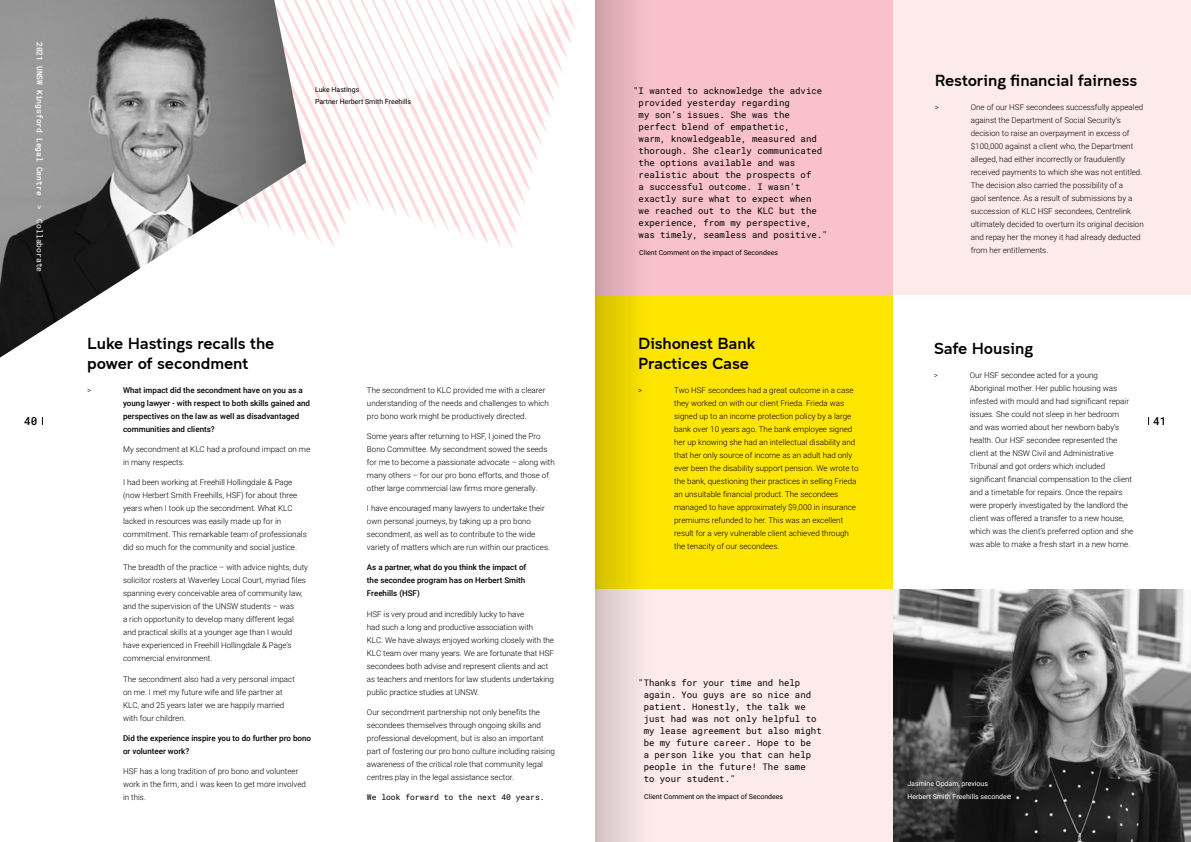
<style>
.page{position:relative;width:1191px;height:842px;background:#fff}
.page>*{position:absolute;margin:0;border:0;box-sizing:border-box;transform-origin:0 0}
.t1{font:16px/20px "Clancy";color:#000}
.t2{font:500 11px "Roboto Mono";color:#000}
.t3{font:9px/12px "Roboto Mono";color:#000}
.t4{font:300 8px/13px "Roboto";color:#000}
.t5{font:500 8px/13px "Roboto";color:#000}
.t6{font:500 8px "Roboto Mono";color:#fff}
.t7{font:8px "Roboto Mono";color:#000}
.t8{font:7px/12px "Roboto";color:#000}
.t9{font:7px/13px "Roboto";color:#fff}
.s1{font-weight:400}
.s2{font-family:"Roboto Mono";font-size:8px}
</style>
<div class="page">
<svg style="left:306px;top:0;width:269px;height:248px"></svg>
<img style="left:0;top:0;width:306px;height:358px">
<div style="left:595px;top:295px;width:298px;height:294px;background:#ffe600"></div>
<div style="left:893px;top:0;width:298px;height:295px;background:#fdebec"></div>
<div style="left:595px;top:0;width:298px;height:295px;background:#f9c2ca"></div>
<div style="left:595px;top:589px;width:298px;height:253px;background:#fdebec"></div>
<img style="left:893px;top:589px;width:298px;height:253px">
<svg style="left:595px;top:0;width:42px;height:842px;background:#dfc27d"></svg>
<p class="t6" style="left:45px;top:42px;width:232px;rotate:90deg">2021 UNSW Kingsford Legal Centre <span class="s1">&gt; Collaborate</span></p>
<p class="t8" style="left:315px;top:83px;width:97px">Luke Hastings<br>Partner Herbert Smith Freehills</p>
<p class="t3" style="left:638px;top:84px;width:191px;text-indent:-5px">"I wanted to acknowledge the advice provided yesterday regarding<br>my son’s issues. She was the perfect blend of empathetic,<br>warm, knowledgeable, measured and thorough. She clearly communicated the options available and was realistic about the prospects of<br>a successful outcome. I wasn’t exactly sure what to expect when<br>we reached out to the KLC but the experience, from my perspective, was timely, seamless and positive."</p>
<p class="t8" style="left:639px;top:247px;width:140px">Client Comment on the impact of Secondees</p>
<h1 class="t1" style="left:934px;top:70px;width:204px">Restoring financial fairness</h1>
<p class="t4" style="left:934px;top:101px;width:6px">&gt;</p>
<p class="t4" style="left:970px;top:101px;width:174px">One of our HSF secondees successfully appealed against the Department of Social Security’s decision to raise an overpayment in excess of $100,000 against a client who, the Department alleged, had either incorrectly or fraudulently received payments to which she was not entitled.<br>The decision also carried the possibility of a<br>gaol sentence. As a result of submissions by a succession of KLC HSF secondees, Centrelink ultimately decided to overturn its original decision and repay her the money it had already deducted from her entitlements.</p>
<h1 class="t1" style="left:87px;top:333px;width:189px">Luke Hastings recalls the power of secondment</h1>
<p class="t4" style="left:87px;top:383px;width:6px">&gt;</p>
<p class="t5" style="left:123px;top:383px;width:188px">What impact did the secondment have on you as a young lawyer - with respect to both skills gained and perspectives on the law as well as disadvantaged communities and clients?</p>
<p class="t4" style="left:123px;top:443px;width:189px">My secondment at KLC had a profound impact on me in many respects.</p>
<p class="t4" style="left:123px;top:476px;width:185px">I had been working at Freehill Hollingdale &amp; Page (now Herbert Smith Freehills, HSF) for about three years when I took up the secondment. What KLC lacked in resources was easily made up for in commitment. This remarkable team of professionals did so much for the community and social justice.</p>
<p class="t4" style="left:123px;top:561px;width:186px">The breadth of the practice – with advice nights, duty solicitor rosters at Waverley Local Court, myriad files spanning every conceivable area of community law, and the supervision of the UNSW students – was<br>a rich opportunity to develop many different legal and practical skills at a younger age than I would have experienced in Freehill Hollingdale &amp; Page’s commercial environment.</p>
<p class="t4" style="left:123px;top:672px;width:173px">The secondment also had a very personal impact on me. I met my future wife and life partner at KLC, and 25 years later we are happily married with four children.</p>
<p class="t5" style="left:123px;top:731px;width:189px">Did the experience inspire you to do further pro bono or volunteer work?</p>
<p class="t4" style="left:123px;top:764px;width:184px">HSF has a long tradition of pro bono and volunteer work in the firm, and I was keen to get more involved in this.</p>
<h1 class="t1" style="left:638px;top:333px;width:119px">Dishonest Bank<br>Practices Case</h1>
<p class="t4" style="left:638px;top:383px;width:6px">&gt;</p>
<p class="t4" style="left:674px;top:383px;width:186px">Two HSF secondees had a great outcome in a case they worked on with our client Frieda. Frieda was signed up to an income protection policy by a large bank over 10 years ago. The bank employee signed her up knowing she had an intellectual disability and that her only source of income as an adult had only ever been the disability support pension. We wrote to the bank, questioning their practices in selling Frieda an unsuitable financial product. The secondees managed to have approximately $9,000 in insurance premiums refunded to her. This was an excellent result for a very vulnerable client achieved through the tenacity of our secondees.</p>
<h1 class="t1" style="left:933px;top:338px;width:101px">Safe Housing</h1>
<p class="t4" style="left:933px;top:368px;width:6px">&gt;</p>
<p class="t4" style="left:969px;top:368px;width:165px">Our HSF secondee acted for a young Aboriginal mother. Her public housing was infested with mould and had significant repair issues. She could not sleep in her bedroom and was worried about her newborn baby’s health. Our HSF secondee represented the client at the NSW Civil and Administrative Tribunal and got orders which included significant financial compensation to the client and a timetable for repairs. Once the repairs were properly investigated by the landlord the client was offered a transfer to a new house, which was the client’s preferred option and she was able to make a fresh start in a new home.</p>
<p class="t4" style="left:367px;top:383px;width:183px">The secondment to KLC provided me with a clearer understanding of the needs and challenges to which pro bono work might be productively directed.</p>
<p class="t4" style="left:367px;top:430px;width:189px">Some years after returning to HSF, I joined the Pro Bono Committee. My secondment sowed the seeds for me to become a passionate advocate – along with many others – for our pro bono efforts, and those of other large commercial law firms more generally.</p>
<p class="t4" style="left:367px;top:502px;width:184px">I have encouraged many lawyers to undertake their own personal journeys, by taking up a pro bono secondment, as well as to contribute to the wide variety of matters which are run within our practices.</p>
<p class="t5" style="left:367px;top:561px;width:161px">As a partner, what do you think the impact of the secondee program has on Herbert Smith<br>Freehills (HSF)</p>
<p class="t4" style="left:367px;top:607px;width:189px">HSF is very proud and incredibly lucky to have<br>had such a long and productive association with<br>KLC. We have always enjoyed working closely with the KLC team over many years. We are fortunate that HSF secondees both advise and represent clients and act as teachers and mentors for law students undertaking public practice studies at UNSW.</p>
<p class="t4" style="left:367px;top:705px;width:189px">Our secondment partnership not only benefits the secondees themselves through ongoing skills and professional development, but is also an important part of fostering our pro bono culture including raising awareness of the critical role that community legal centres play in the legal assistance sector.</p>
<p class="t7" style="left:367px;top:791px;width:179px">We look forward to the next 40 years.</p>
<h2 class="t2" style="left:24px;top:413px;width:15px">40</h2>
<h2 class="t2" style="left:1153px;top:413px;width:15px">41</h2>
<p class="t3" style="left:643px;top:676px;width:180px;text-indent:-5px">"Thanks for your time and help again. You guys are so nice and patient. Honestly, the talk we just had was not only helpful to my lease agreement but also might be my future career. Hope to be<br>a person like you that can help people in the future! The same<br>to your student."</p>
<p class="t8" style="left:644px;top:791px;width:140px">Client Comment on the impact of Secondees</p>
<p class="t9" style="left:907px;top:777px;width:106px">Jasmine Opdam, previous<br>Herbert Smith Freehills seconde<span class="s2">e</span></p>
</div>
